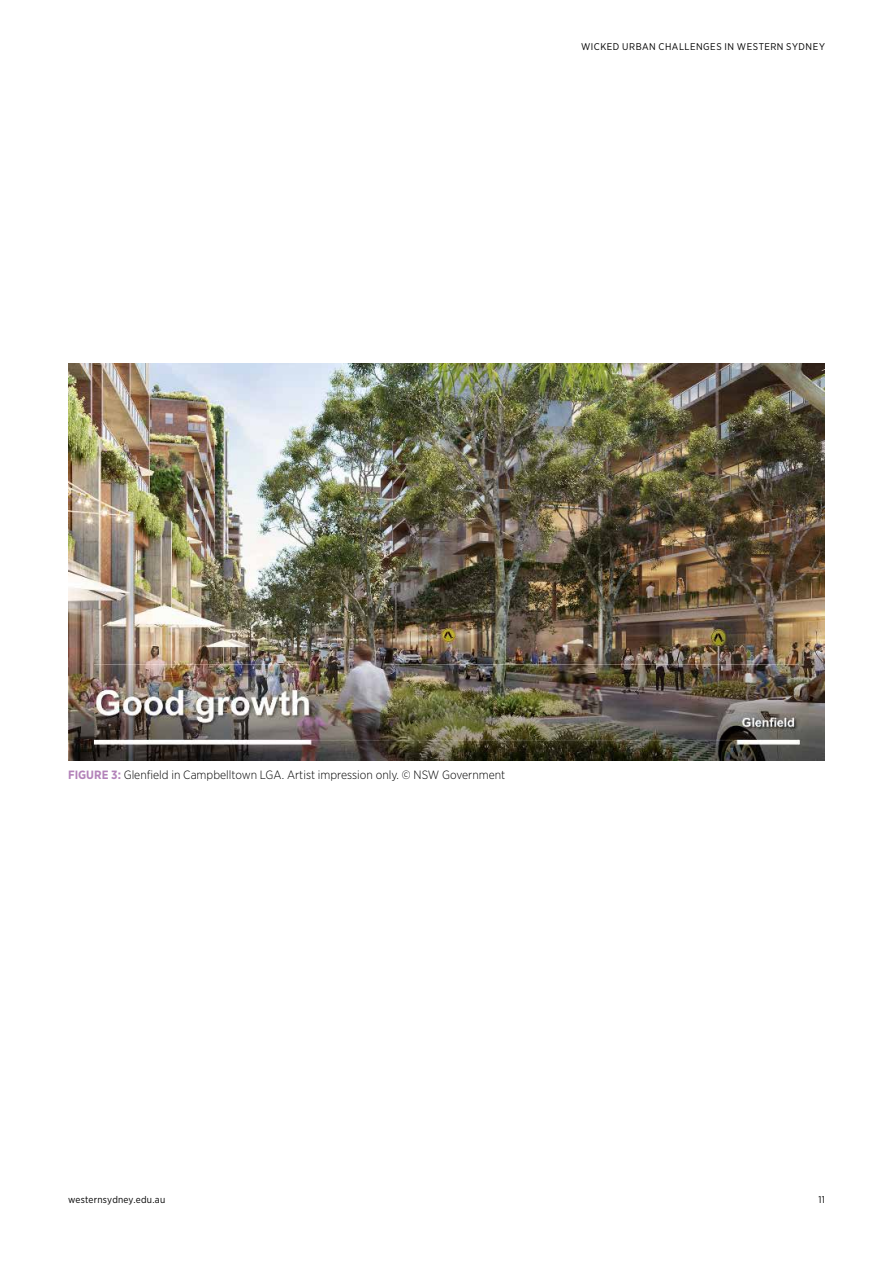
<style>
.page{position:relative;width:893px;height:1263px;background:#fff}
.page>*{position:absolute;margin:0;border:0;box-sizing:border-box;transform-origin:0 0}
.t1{font:300 12px "Gotham Narrow";color:#000}
.t2{font:9.75px "Gotham Narrow";letter-spacing:.05em;color:#000}
.t3{font:9.75px "Gotham Narrow";letter-spacing:.025em;color:#000}
.s1{font-weight:700;color:#b382b9}
</style>
<div class="page">
<img style="left:68px;top:363px;width:757px;height:397px">
<p class="t2" style="left:581px;top:41px;width:245px">WICKED URBAN CHALLENGES IN WESTERN SYDNEY</p>
<p class="t1" style="left:68px;top:767px;width:439px"><span class="s1">FIGURE 3:</span> Glenfield in Campbelltown LGA. Artist impression only. © NSW Government</p>
<p class="t3" style="left:68px;top:1193px;width:99px">westernsydney.edu.au</p>
<p class="t2" style="left:818px;top:1193px;width:8px">11</p>
</div>
